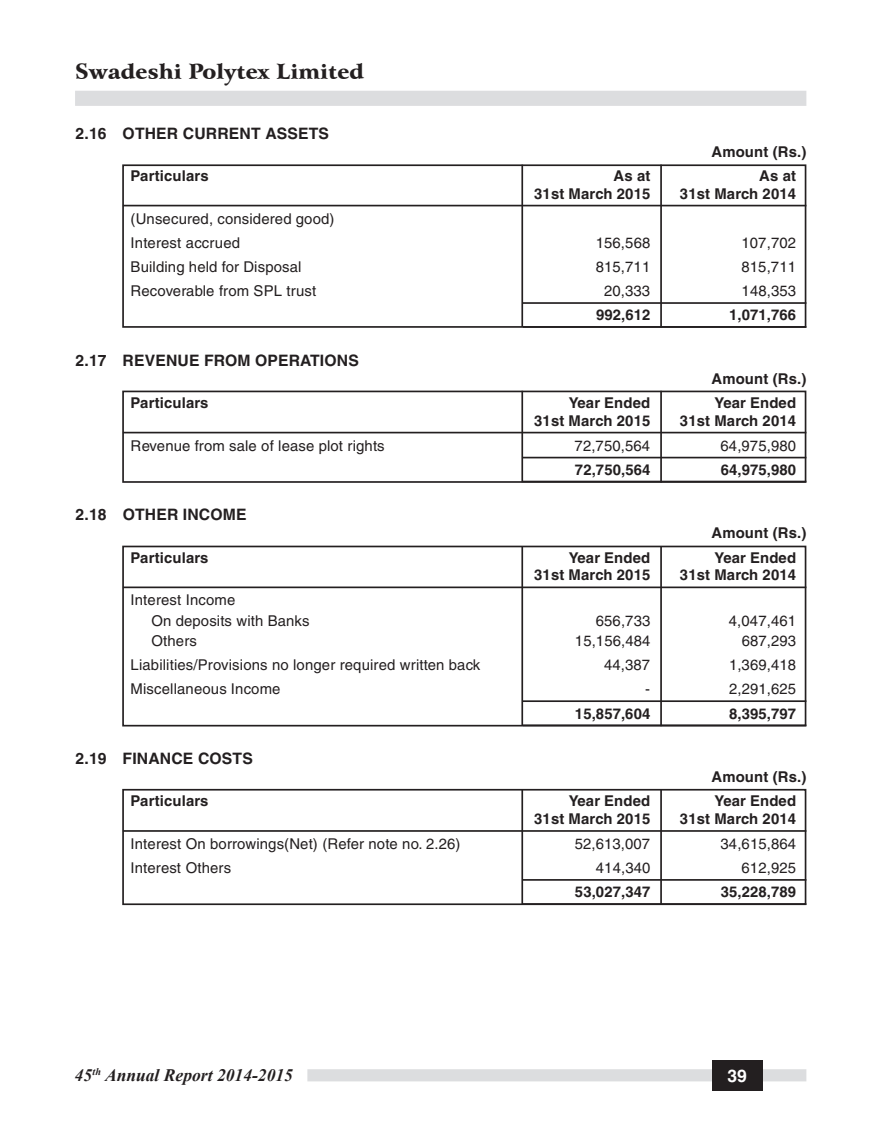
<style>
.page{position:relative;width:882px;height:1134px;background:#fff}
.page>*{position:absolute;margin:0;border:0;box-sizing:border-box;transform-origin:0 0}
.t1{font:21px "Arrus Blk BT";color:#231f20}
.t2{font:italic 700 17.5px "Times New Roman";color:#231f20}
.t3{font:700 17.5px "Helvetica";color:#fff}
.t4{font:700 15.75px "Helvetica";letter-spacing:.01em;color:#231f20}
.t5{font:14.88px/24.2px "Helvetica";letter-spacing:.01em;color:#231f20}
.t6{font:700 14.88px "Helvetica";letter-spacing:.01em;color:#231f20}
</style>
<div class="page">
<div style="left:75px;top:91px;width:731px;height:15px;background:#dcdddf"></div>
<div style="left:307px;top:1069px;width:499px;height:12px;background:#dcdddf"></div>
<div style="left:713px;top:1060px;width:50px;height:30px;background:#231f20"></div>
<hr style="left:123px;top:205px;width:683px;height:1px;background:#231f20">
<hr style="left:523px;top:302px;width:283px;height:2px;background:#231f20">
<hr style="left:123px;top:432px;width:683px;height:1px;background:#231f20">
<hr style="left:523px;top:457px;width:283px;height:1px;background:#231f20">
<hr style="left:123px;top:587px;width:683px;height:1px;background:#231f20">
<hr style="left:523px;top:700px;width:283px;height:2px;background:#231f20">
<hr style="left:123px;top:830px;width:683px;height:2px;background:#231f20">
<hr style="left:523px;top:879px;width:283px;height:2px;background:#231f20">
<hr style="left:660px;top:165px;width:2px;height:162px;background:#231f20">
<div style="left:122px;top:164px;width:684px;height:164px;border:2px solid #231f20"></div>
<hr style="left:521px;top:165px;width:2px;height:162px;background:#231f20">
<hr style="left:660px;top:391px;width:2px;height:92px;background:#231f20">
<div style="left:122px;top:391px;width:684px;height:92px;border:2px solid #231f20"></div>
<hr style="left:521px;top:391px;width:2px;height:91px;background:#231f20">
<hr style="left:660px;top:546px;width:2px;height:180px;background:#231f20">
<div style="left:122px;top:546px;width:684px;height:181px;border:2px solid #231f20"></div>
<hr style="left:521px;top:546px;width:2px;height:180px;background:#231f20">
<hr style="left:660px;top:789px;width:2px;height:116px;background:#231f20">
<div style="left:122px;top:789px;width:684px;height:116px;border:2px solid #231f20"></div>
<hr style="left:521px;top:789px;width:2px;height:115px;background:#231f20">
<h1 class="t1" style="left:75px;top:58px;width:290px">Swadeshi Polytex Limited</h1>
<p class="t4" style="left:76px;top:127px;width:255px">2.16 OTHER CURRENT ASSETS</p>
<p class="t6" style="left:711px;top:146px;width:96px">Amount (Rs.)</p>
<p class="t6" style="left:131px;top:170px;width:80px">Particulars</p>
<p class="t6" style="left:614px;top:170px;width:38px">As at</p>
<p class="t6" style="left:759px;top:170px;width:38px">As at</p>
<p class="t6" style="left:534px;top:188px;width:118px">31st March 2015</p>
<p class="t6" style="left:680px;top:188px;width:118px">31st March 2014</p>
<p class="t5" style="left:131px;top:208px;width:205px">(Unsecured, considered good)<br>Interest accrued</p>
<p class="t5" style="left:596px;top:232px;width:56px">156,568</p>
<p class="t5" style="left:742px;top:232px;width:56px">107,702</p>
<p class="t5" style="left:131px;top:256px;width:172px">Building held for Disposal</p>
<p class="t5" style="left:596px;top:256px;width:56px">815,711</p>
<p class="t5" style="left:741px;top:256px;width:56px">815,711</p>
<p class="t5" style="left:131px;top:280px;width:187px">Recoverable from SPL trust</p>
<p class="t5" style="left:604px;top:280px;width:48px">20,333</p>
<p class="t5" style="left:742px;top:280px;width:56px">148,353</p>
<p class="t6" style="left:596px;top:310px;width:56px">992,612</p>
<p class="t6" style="left:729px;top:310px;width:68px">1,071,766</p>
<p class="t4" style="left:76px;top:354px;width:285px">2.17 REVENUE FROM OPERATIONS</p>
<p class="t6" style="left:711px;top:373px;width:96px">Amount (Rs.)</p>
<p class="t6" style="left:131px;top:397px;width:79px">Particulars</p>
<p class="t6" style="left:569px;top:397px;width:83px">Year Ended</p>
<p class="t6" style="left:715px;top:397px;width:83px">Year Ended</p>
<p class="t6" style="left:534px;top:415px;width:118px">31st March 2015</p>
<p class="t6" style="left:680px;top:415px;width:118px">31st March 2014</p>
<p class="t5" style="left:131px;top:435px;width:256px">Revenue from sale of lease plot rights</p>
<p class="t5" style="left:575px;top:435px;width:77px">72,750,564</p>
<p class="t5" style="left:721px;top:435px;width:77px">64,975,980</p>
<p class="t6" style="left:575px;top:464px;width:77px">72,750,564</p>
<p class="t6" style="left:721px;top:464px;width:77px">64,975,980</p>
<p class="t4" style="left:76px;top:509px;width:172px">2.18 OTHER INCOME</p>
<p class="t6" style="left:711px;top:528px;width:96px">Amount (Rs.)</p>
<p class="t6" style="left:131px;top:552px;width:79px">Particulars</p>
<p class="t6" style="left:569px;top:552px;width:83px">Year Ended</p>
<p class="t6" style="left:715px;top:552px;width:83px">Year Ended</p>
<p class="t6" style="left:534px;top:570px;width:118px">31st March 2015</p>
<p class="t6" style="left:680px;top:570px;width:118px">31st March 2014</p>
<p class="t5" style="left:151px;top:591px;width:160px;line-height:20.7px;text-indent:-21px">Interest Income<br>On deposits with Banks</p>
<p class="t5" style="left:596px;top:610px;width:56px">656,733</p>
<p class="t5" style="left:729px;top:610px;width:69px">4,047,461</p>
<p class="t5" style="left:151px;top:630px;width:47px">Others</p>
<p class="t5" style="left:575px;top:630px;width:77px">15,156,484</p>
<p class="t5" style="left:742px;top:630px;width:56px">687,293</p>
<p class="t5" style="left:131px;top:654px;width:351px">Liabilities/Provisions no longer required written back</p>
<p class="t5" style="left:604px;top:654px;width:48px">44,387</p>
<p class="t5" style="left:729px;top:654px;width:69px">1,369,418</p>
<p class="t5" style="left:131px;top:679px;width:151px">Miscellaneous Income</p>
<p class="t5" style="left:645px;top:679px;width:6px">-</p>
<p class="t5" style="left:729px;top:679px;width:68px">2,291,625</p>
<p class="t6" style="left:575px;top:708px;width:77px">15,857,604</p>
<p class="t6" style="left:729px;top:708px;width:68px">8,395,797</p>
<p class="t4" style="left:76px;top:753px;width:179px">2.19 FINANCE COSTS</p>
<p class="t6" style="left:711px;top:772px;width:96px">Amount (Rs.)</p>
<p class="t6" style="left:131px;top:796px;width:79px">Particulars</p>
<p class="t6" style="left:569px;top:796px;width:83px">Year Ended</p>
<p class="t6" style="left:715px;top:796px;width:83px">Year Ended</p>
<p class="t6" style="left:534px;top:814px;width:118px">31st March 2015</p>
<p class="t6" style="left:680px;top:814px;width:118px">31st March 2014</p>
<p class="t5" style="left:131px;top:833px;width:331px">Interest On borrowings(Net) (Refer note no. 2.26)</p>
<p class="t5" style="left:575px;top:833px;width:77px">52,613,007</p>
<p class="t5" style="left:721px;top:833px;width:77px">34,615,864</p>
<p class="t5" style="left:131px;top:857px;width:102px">Interest Others</p>
<p class="t5" style="left:596px;top:857px;width:56px">414,340</p>
<p class="t5" style="left:742px;top:857px;width:56px">612,925</p>
<p class="t6" style="left:575px;top:887px;width:77px">53,027,347</p>
<p class="t6" style="left:721px;top:887px;width:77px">35,228,789</p>
<p class="t2" style="left:75px;top:1065px;width:219px">45<sup>th</sup> Annual Report 2014-2015</p>
<p class="t3" style="left:727px;top:1069px;width:21px">39</p>
</div>
